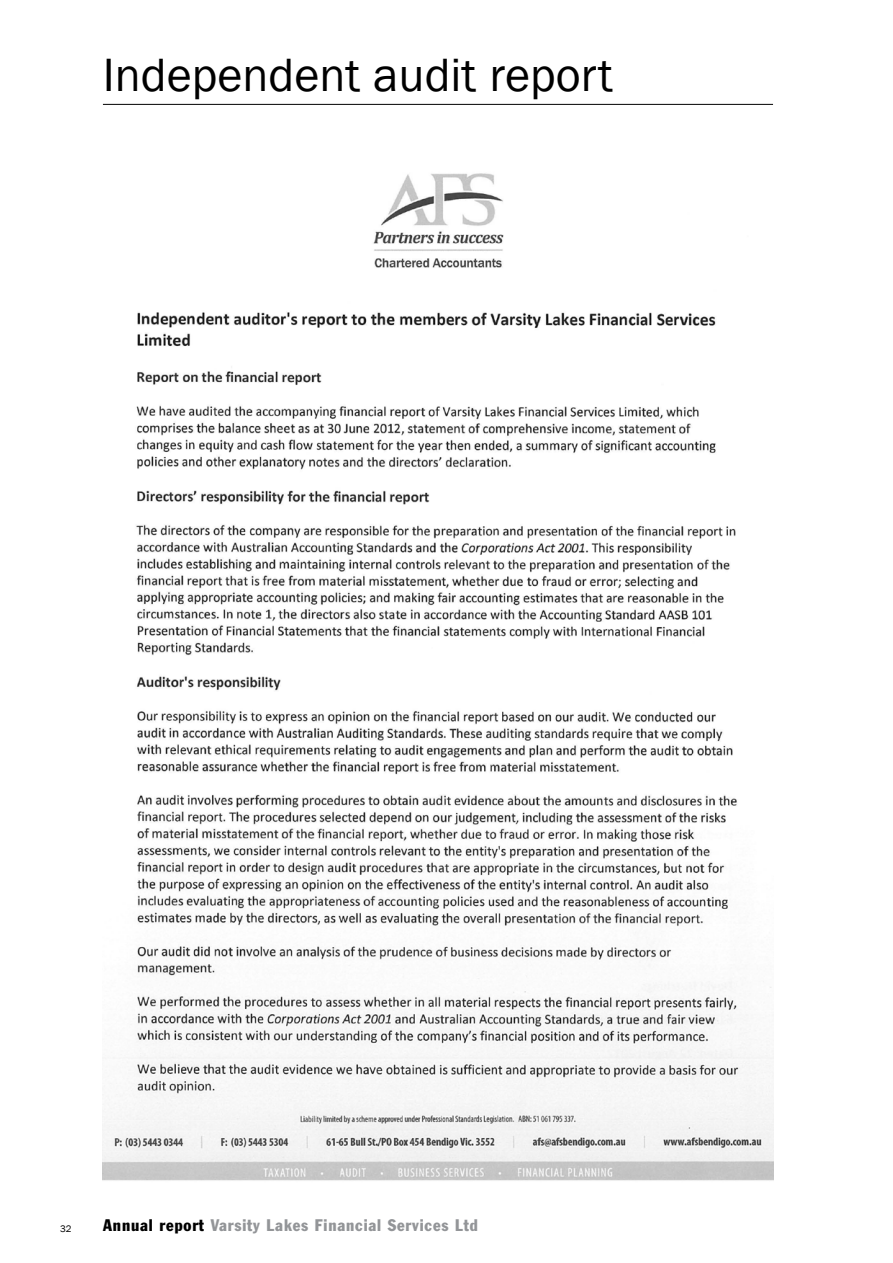
<style>
.page{position:relative;width:893px;height:1263px;background:#fff}
.page>*{position:absolute;margin:0;border:0;box-sizing:border-box;transform-origin:0 0}
.t1{font:48px "Franklin Gothic";color:#000}
.t2{font:condensed 16.5px "Franklin Gothic";letter-spacing:.05em;color:#939598}
.t3{font:9.75px "Franklin Gothic";color:#000}
.s1{color:#000}
</style>
<div class="page">
<img style="left:102px;top:173px;width:672px;height:1008px">
<hr style="left:103px;top:104px;width:670px;height:1px;background:#000">
<h1 class="t1" style="left:103px;top:45px;width:512px">Independent audit report</h1>
<p class="t3" style="left:60px;top:1223px;width:13px">32</p>
<p class="t2" style="left:103px;top:1215px;width:376px"><span class="s1">Annual report</span> Varsity Lakes Financial Services Ltd</p>
</div>
